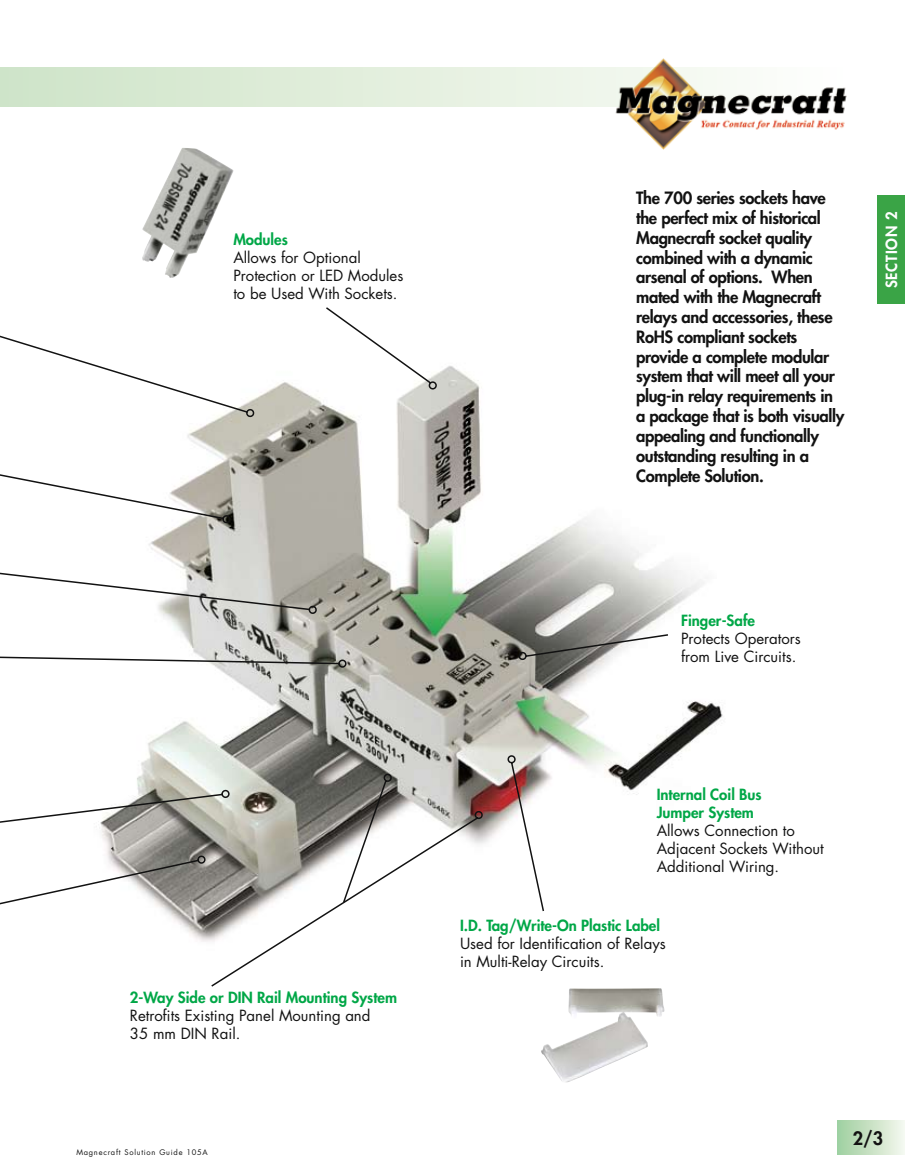
<style>
.page{position:relative;width:905px;height:1175px;background:#fff}
.page>*{position:absolute;margin:0;border:0;box-sizing:border-box;transform-origin:0 0}
.t1{font:800 18px "Futura Std";color:#121212}
.t2{font:800 16.5px/19.8px "Futura Std";letter-spacing:-.02em;color:#121212}
.t3{font:15px/18px "Futura Std";color:#121212}
.t4{font:800 15px/18px "Futura Std";color:#01a747}
.t5{font:800 15px "Futura Std";letter-spacing:.05em;color:#fff}
.t6{font:7.5px "Futura Std";letter-spacing:.1em;color:#121212}
</style>
<div class="page">
<svg style="left:0;top:68px;width:610px;height:39px;background:#deecd9"></svg>
<div style="left:878px;top:196px;width:26px;height:108px;background:#3aa446"></div>
<div style="left:837px;top:1120px;width:67px;height:34px;background:linear-gradient(to right,#9ecf9f,#f4f7ed)"></div>
<img style="left:669px;top:565px;width:54px;height:195px">
<svg style="left:0;top:307px;width:669px;height:680px"></svg>
<img style="left:541px;top:988px;width:123px;height:94px">
<img style="left:142px;top:148px;width:92px;height:130px">
<img style="left:610px;top:58px;width:237px;height:92px">
<p class="t4" style="left:233px;top:230px;width:56px">Modules</p>
<p class="t3" style="left:233px;top:248px;width:171px">Allows for Optional<br>Protection or LED Modules to be Used With Sockets.</p>
<p class="t4" style="left:130px;top:988px;width:268px">2-Way Side or DIN Rail Mounting System</p>
<p class="t3" style="left:130px;top:1007px;width:242px">Retrofits Existing Panel Mounting and<br>35 mm DIN Rail.</p>
<p class="t6" style="left:76px;top:1147px;width:133px">Magnecraft Solution Guide 105A</p>
<p class="t2" style="left:636px;top:188px;width:210px">The 700 series sockets have the perfect mix of historical<br>Magnecraft socket quality combined with a dynamic arsenal of options. When mated with the Magnecraft relays and accessories, these<br>RoHS compliant sockets provide a complete modular system that will meet all your plug-in relay requirements in a package that is both visually appealing and functionally outstanding resulting in a<br>Complete Solution.</p>
<p class="t5" style="left:882px;top:288px;width:78px;rotate:-90deg">SECTION 2</p>
<p class="t4" style="left:681px;top:611px;width:75px">Finger-Safe</p>
<p class="t3" style="left:681px;top:629px;width:121px">Protects Operators from Live Circuits.</p>
<p class="t4" style="left:656px;top:785px;width:106px">Internal Coil Bus<br>Jumper System</p>
<p class="t3" style="left:656px;top:821px;width:169px">Allows Connection to<br>Adjacent Sockets Without<br>Additional Wiring.</p>
<p class="t4" style="left:460px;top:916px;width:201px">I.D. Tag/Write-On Plastic Label</p>
<p class="t3" style="left:460px;top:935px;width:207px">Used for Identification of Relays in Multi-Relay Circuits.</p>
<p class="t1" style="left:852px;top:1126px;width:32px">2/3</p>
</div>
